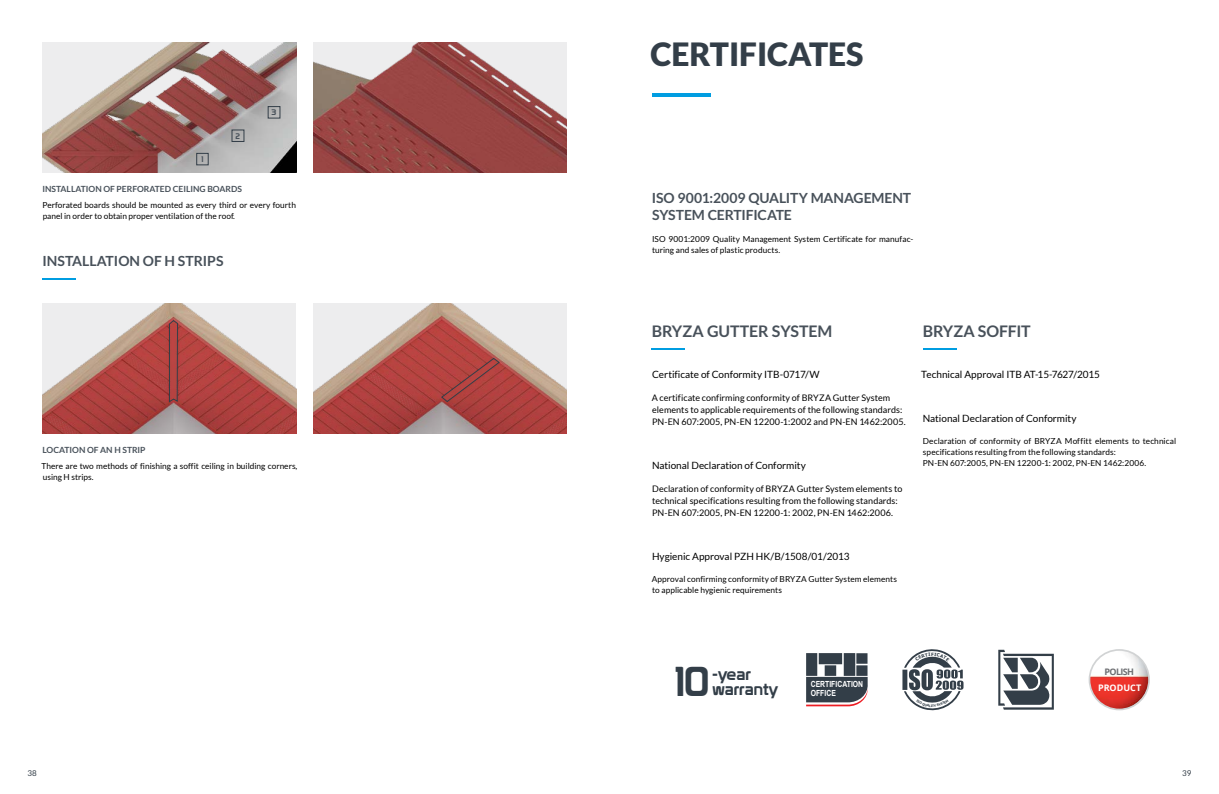
<style>
.page{position:relative;width:1219px;height:794px;background:#fff}
.page>*{position:absolute;margin:0;border:0;box-sizing:border-box;transform-origin:0 0}
.t1{font:40.7px "Prototype";color:#333e48}
.t2{font:900 32px "Lato";color:#333e48}
.t3{font:16.9px/15px "Prototype";color:#333e48}
.t4{font:700 16px "Lato";letter-spacing:-.005em;color:#48515a}
.t5{font:700 14px "Lato";color:#48515a}
.t6{font:10px "Lato";letter-spacing:-.005em;color:#000}
.t7{font:9px/12px "Lato";letter-spacing:.005em;color:#000}
.t8{font:700 9px "Open Sans";color:#fff}
.t9{font:700 9px "Open Sans";letter-spacing:-.075em;color:#6d6e71}
.t10{font:700 8.5px "Lato";color:#48515a}
.t11{font:700 8.4px/9px "Arial";color:#fff;scale:.82 1}
.t12{font:8.3px/11px "Lato";color:#000}
.t13{font:8px "Lato";color:#333e48}
.t14{font:8px "Prototype";color:#48515a}
</style>
<div class="page">
<img style="left:313px;top:303px;width:254px;height:131px">
<img style="left:43px;top:303px;width:253px;height:131px">
<img style="left:43px;top:43px;width:253px;height:130px">
<div style="left:196px;top:153px;width:12px;height:12px;border:1px solid #333e48"></div>
<div style="left:232px;top:130px;width:12px;height:12px;border:1px solid #333e48"></div>
<div style="left:268px;top:106px;width:12px;height:12px;border:1px solid #333e48"></div>
<hr style="left:43px;top:278px;width:33px;height:2px;background:#009de1">
<svg style="left:169px;top:319px;width:9px;height:84px"></svg>
<svg style="left:440px;top:357px;width:61px;height:46px;background:#ab423f"></svg>
<img style="left:313px;top:43px;width:254px;height:130px">
<hr style="left:651px;top:348px;width:34px;height:2px;background:#009de1">
<hr style="left:923px;top:348px;width:34px;height:2px;background:#009de1">
<hr style="left:652px;top:93px;width:59px;height:4px;background:#009de1">
<svg style="left:1089px;top:649px;width:61px;height:61px"></svg>
<img style="left:1090px;top:651px;width:58px;height:57px;border-radius:29px">
<svg style="left:998px;top:650px;width:56px;height:59px"></svg>
<svg style="left:806px;top:653px;width:62px;height:53px;background:#5b5e66"></svg>
<svg style="left:902px;top:649px;width:61px;height:62px"></svg>
<p class="t14" style="left:202px;top:154px;width:3px">1</p>
<p class="t14" style="left:235px;top:131px;width:6px">2</p>
<p class="t10" style="left:43px;top:184px;width:201px">INSTALLATION OF PERFORATED CEILING BOARDS</p>
<p class="t14" style="left:272px;top:108px;width:6px">3</p>
<p class="t12" style="left:43px;top:199px;width:255px">Perforated boards should be mounted as every third or every fourth panel in order to obtain proper ventilation of the roof.</p>
<h3 class="t5" style="left:43px;top:253px;width:182px">INSTALLATION OF H STRIPS</h3>
<p class="t10" style="left:43px;top:445px;width:11px">LOCATION</p>
<p class="t10" style="left:87px;top:445px;width:41px">OF AN H STRIP</p>
<p class="t12" style="left:42px;top:460px;width:257px">There are two methods of finishing a soffit ceiling in building corners, using H strips.</p>
<h2 class="t2" style="left:651px;top:36px;width:215px">CERTIFICATES</h2>
<h3 class="t5" style="left:652px;top:190px;width:117px">ISO 9001:2009 QUALITY</h3>
<h3 class="t5" style="left:811px;top:190px;width:24px">MANAGEMENT</h3>
<h3 class="t5" style="left:652px;top:206px;width:18px">SYSTEM</h3>
<h3 class="t5" style="left:708px;top:206px;width:18px">CERTIFICATE</h3>
<p class="t12" style="left:652px;top:233px;width:263px">ISO 9001:2009 Quality Management System Certificate for manufac&shy;turing and sales of plastic products.</p>
<h3 class="t4" style="left:652px;top:322px;width:182px">BRYZA GUTTER SYSTEM</h3>
<h3 class="t4" style="left:923px;top:322px;width:109px">BRYZA SOFFIT</h3>
<p class="t6" style="left:652px;top:369px;width:169px">Certificate of Conformity ITB-0717/W</p>
<p class="t7" style="left:652px;top:392px;width:255px">A certificate confirming conformity of BRYZA Gutter System elements to applicable requirements of the following standards:<br>PN -EN 607:2005, PN -EN 12200-1:2002 and PN -EN 1462:2005.</p>
<p class="t6" style="left:652px;top:460px;width:155px">N ational Declaration of Conformity</p>
<p class="t7" style="left:652px;top:483px;width:252px">Declaration of conformity of BRYZA Gutter System elements to technical specifications resulting from the following standards:<br>PN -EN 607:2005, PN -EN 12200-1: 2002, PN -EN 1462:2006.</p>
<p class="t6" style="left:652px;top:551px;width:199px">Hygienic Approval PZH H K/B/1508/01/2013</p>
<p class="t12" style="left:652px;top:574px;width:247px">Approval confirming conformity of BRYZA Gutter System elements to applicable hygienic requirements</p>
<p class="t6" style="left:921px;top:369px;width:180px">Technical Approval ITB AT-15-7627/2015</p>
<p class="t6" style="left:923px;top:413px;width:155px">N ational Declaration of Conformity</p>
<p class="t12" style="left:923px;top:436px;width:255px">Declaration of conformity of BRYZA Moffitt elements to technical specifications resulting from the following standards:<br>PN -EN 607:2005, PN -EN 12200-1: 2002, PN -EN 1462:2006.</p>
<h1 class="t1" style="left:675px;top:657px;width:36px">10</h1>
<h3 class="t3" style="left:712px;top:667px;width:68px">-year warranty</h3>
<p class="t11" style="left:811px;top:679px;width:65px">CERTIFICATION<br>OFFICE</p>
<p class="t9" style="left:1104px;top:665px;width:31px">POLISH</p>
<p class="t8" style="left:1098px;top:682px;width:45px">PRODUCT</p>
<p class="t13" style="left:27px;top:768px;width:11px">38</p>
<p class="t13" style="left:1182px;top:768px;width:11px">39</p>
</div>
